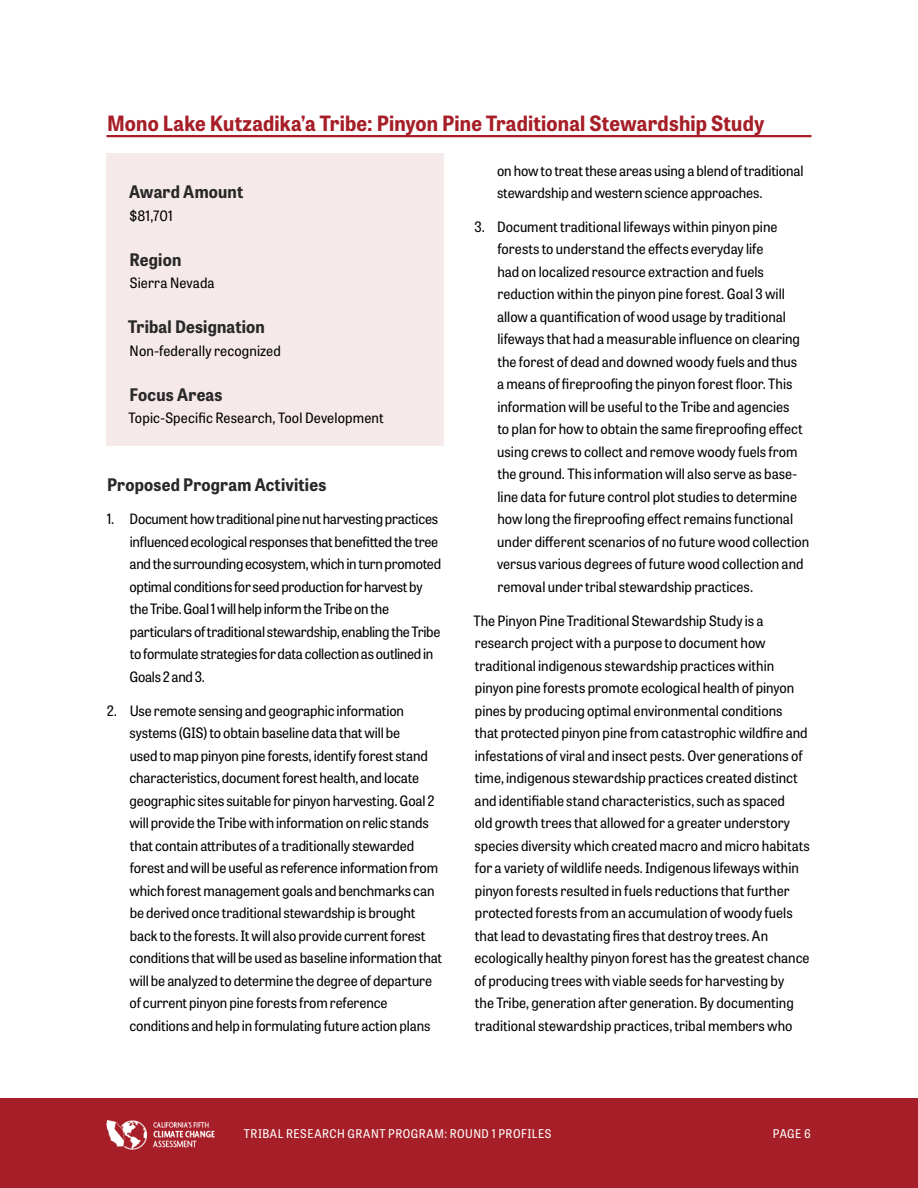
<style>
.page{position:relative;width:918px;height:1188px;background:#fff}
.page>*{position:absolute;margin:0;border:0;box-sizing:border-box;transform-origin:0 0}
._0_-_Header_2{font:700 21px "Tablet Gothic Narrow";letter-spacing:.01em;color:#a61e27}
._0_-_Header_3{font:700 17.25px "Tablet Gothic Narrow";letter-spacing:.01em;color:#292829}
._0_-_First_Paragraph{font:14.25px/22.5px "Tablet Gothic Narrow";color:#000}
._0_-_First_Paragraph-2{font:14.25px/22.5px "Tablet Gothic Narrow";letter-spacing:-.02em;color:#000}
.t1{font:12px "Tablet Gothic Narrow";letter-spacing:.04em;color:#fff}
</style>
<div class="page">
<div style="left:0;top:1098px;width:918px;height:90px;background:#a61e27"></div>
<img style="left:106px;top:1120px;width:108px;height:30px">
<hr style="left:106px;top:135px;width:706px;height:2px;background:#a61e27">
<div style="left:106px;top:153px;width:338px;height:293px;background:#f6e9e9"></div>
<h2 class="_0_-_Header_2" style="left:107px;top:108px;width:659px">Mono Lake Kutzadika’a Tribe: Pinyon Pine Traditional Stewardship Study</h2>
<h3 class="_0_-_Header_3" style="left:129px;top:180px;width:116px">Award Amount</h3>
<p class="_0_-_First_Paragraph" style="left:129px;top:204px;width:45px">$81,701</p>
<h3 class="_0_-_Header_3" style="left:130px;top:247px;width:53px">Region</h3>
<p class="_0_-_First_Paragraph" style="left:130px;top:271px;width:87px">Sierra Nevada</p>
<h3 class="_0_-_Header_3" style="left:128px;top:315px;width:138px">Tribal Designation</h3>
<p class="_0_-_First_Paragraph" style="left:130px;top:339px;width:153px">Non-federally recognized</p>
<h3 class="_0_-_Header_3" style="left:130px;top:382px;width:95px">Focus Areas</h3>
<p class="_0_-_First_Paragraph" style="left:128px;top:406px;width:257px">Topic-Specific Research, Tool Development</p>
<h3 class="_0_-_Header_3" style="left:107px;top:472px;width:221px">Proposed Program Activities</h3>
<p class="_0_-_First_Paragraph-2" style="left:129px;top:507px;width:313px;text-indent:-23px">1. Document how traditional pine nut harvesting practices influenced ecological responses that benefitted the tree and the surrounding ecosystem, which in turn promoted optimal conditions for seed production for harvest by the Tribe. Goal 1 will help inform the Tribe on the particulars of traditional stewardship, enabling the Tribe to formulate strategies for data collection as outlined in Goals 2 and 3.</p>
<p class="_0_-_First_Paragraph" style="left:130px;top:699px;width:314px;text-indent:-23px">2. Use remote sensing and geographic information systems (GIS) to obtain baseline data that will be<br>used to map pinyon pine forests, identify forest stand characteristics, document forest health, and locate geographic sites suitable for pinyon harvesting. Goal 2 will provide the Tribe with information on relic stands that contain attributes of a traditionally stewarded forest and will be useful as reference information from which forest management goals and benchmarks can be derived once traditional stewardship is brought back to the forests. It will also provide current forest conditions that will be used as baseline information that will be analyzed to determine the degree of departure of current pinyon pine forests from reference conditions and help in formulating future action plans</p>
<p class="_0_-_First_Paragraph" style="left:497px;top:159px;width:308px">on how to treat these areas using a blend of traditional stewardship and western science approaches.</p>
<p class="_0_-_First_Paragraph" style="left:497px;top:215px;width:314px;text-indent:-23px">3. Document traditional lifeways within pinyon pine forests to understand the effects everyday life<br>had on localized resource extraction and fuels reduction within the pinyon pine forest. Goal 3 will allow a quantification of wood usage by traditional lifeways that had a measurable influence on clearing the forest of dead and downed woody fuels and thus<br>a means of fireproofing the pinyon forest floor. This information will be useful to the Tribe and agencies<br>to plan for how to obtain the same fireproofing effect using crews to collect and remove woody fuels from the ground. This information will also serve as base&shy;line data for future control plot studies to determine how long the fireproofing effect remains functional under different scenarios of no future wood collection versus various degrees of future wood collection and removal under tribal stewardship practices.</p>
<p class="_0_-_First_Paragraph" style="left:473px;top:609px;width:338px">The Pinyon Pine Traditional Stewardship Study is a research project with a purpose to document how traditional indigenous stewardship practices within pinyon pine forests promote ecological health of pinyon pines by producing optimal environmental conditions<br>that protected pinyon pine from catastrophic wildfire and infestations of viral and insect pests. Over generations of time, indigenous stewardship practices created distinct and identifiable stand characteristics, such as spaced<br>old growth trees that allowed for a greater understory species diversity which created macro and micro habitats for a variety of wildlife needs. Indigenous lifeways within pinyon forests resulted in fuels reductions that further protected forests from an accumulation of woody fuels that lead to devastating fires that destroy trees. An ecologically healthy pinyon forest has the greatest chance of producing trees with viable seeds for harvesting by<br>the Tribe, generation after generation. By documenting traditional stewardship practices, tribal members who</p>
<p class="t1" style="left:244px;top:1125px;width:309px">TRIBAL RESEARCH GRANT PROGRAM: ROUND 1 PROFILES</p>
<p class="t1" style="left:773px;top:1125px;width:39px">PAGE 6</p>
</div>
